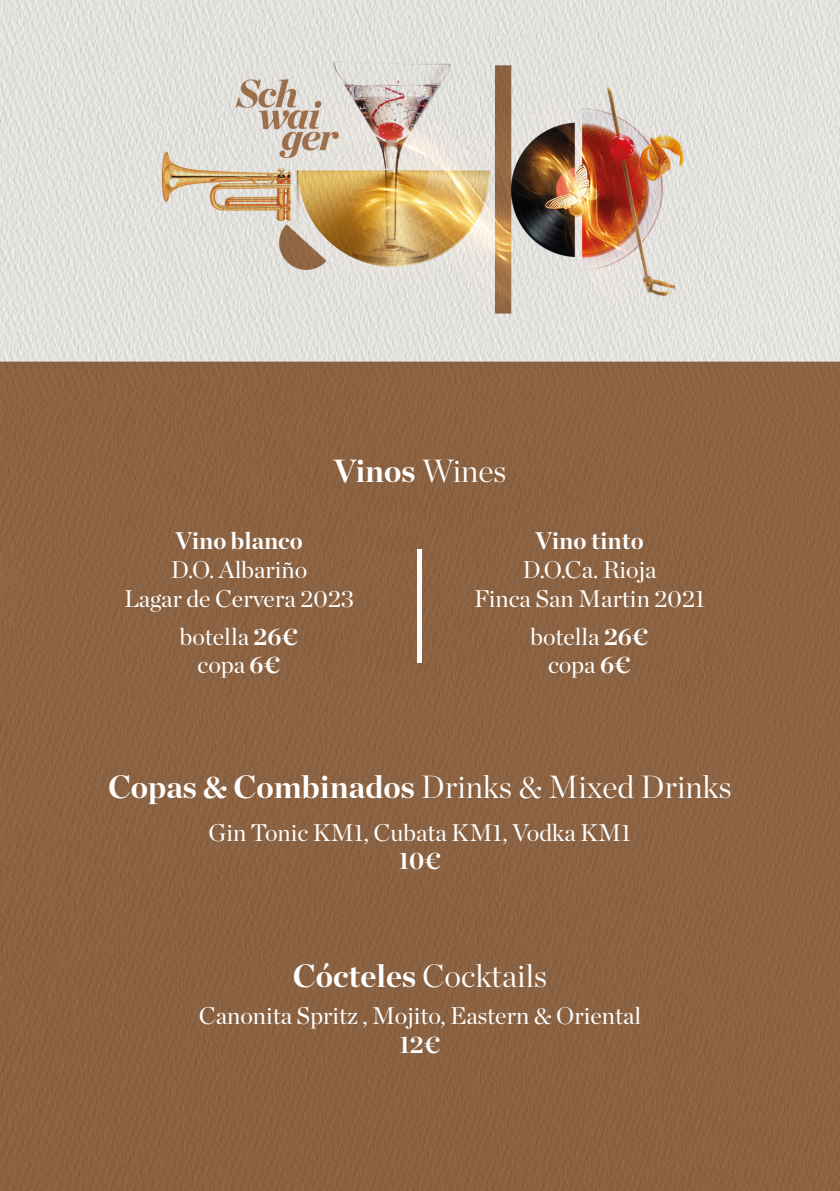
<style>
.page{position:relative;width:840px;height:1191px;background:#fff}
.page>*{position:absolute;margin:0;border:0;box-sizing:border-box;transform-origin:0 0}
.t1{font:300 32px "Chronicle Display";color:#fff}
.t2{font:700 32px "Chronicle Display";color:#fff}
.t3{font:24px/38px "Chronicle Display";color:#fff;text-align:center}
.t4{font:700 24px "Chronicle Display";color:#fff}
.s1{font-weight:300}
.s2{font-weight:700}
</style>
<div class="page">
<img style="left:0;top:0;width:839px;height:1190px">
<div style="left:417px;top:549px;width:5px;height:113px;background:#fff"></div>
<p class="t2" style="left:333px;top:445px;width:175px">Vinos <span class="s1">Wines</span></p>
<p class="t4" style="left:175px;top:521px;width:129px">Vino blanco</p>
<p class="t3" style="left:171px;top:548px;width:138px">D.O. Albariño</p>
<p class="t3" style="left:124px;top:577px;width:231px">Lagar de Cervera 2023 botella <span class="s2">26€</span></p>
<p class="t3" style="left:197px;top:644px;width:84px">copa <span class="s2">6€</span></p>
<p class="t4" style="left:535px;top:521px;width:110px">Vino tinto</p>
<p class="t3" style="left:522px;top:548px;width:135px">D.O.Ca. Rioja</p>
<p class="t3" style="left:474px;top:577px;width:232px">Finca San Martin 2021 botella <span class="s2">26€</span></p>
<p class="t3" style="left:548px;top:644px;width:84px">copa <span class="s2">6€</span></p>
<p class="t1" style="left:108px;top:762px;width:624px"><span class="s2">Copas &amp; Combinados</span> Drinks &amp; Mixed Drinks</p>
<p class="t3" style="left:208px;top:811px;width:424px">Gin Tonic KM1, Cubata KM1, Vodka KM1</p>
<p class="t4" style="left:398px;top:841px;width:44px">10€</p>
<p class="t1" style="left:293px;top:951px;width:255px"><span class="s2">Cócteles</span> Cocktails</p>
<p class="t3" style="left:199px;top:995px;width:443px">Canonita Spritz , Mojito, Eastern &amp; Oriental</p>
<p class="t4" style="left:399px;top:1025px;width:42px">12€</p>
</div>
